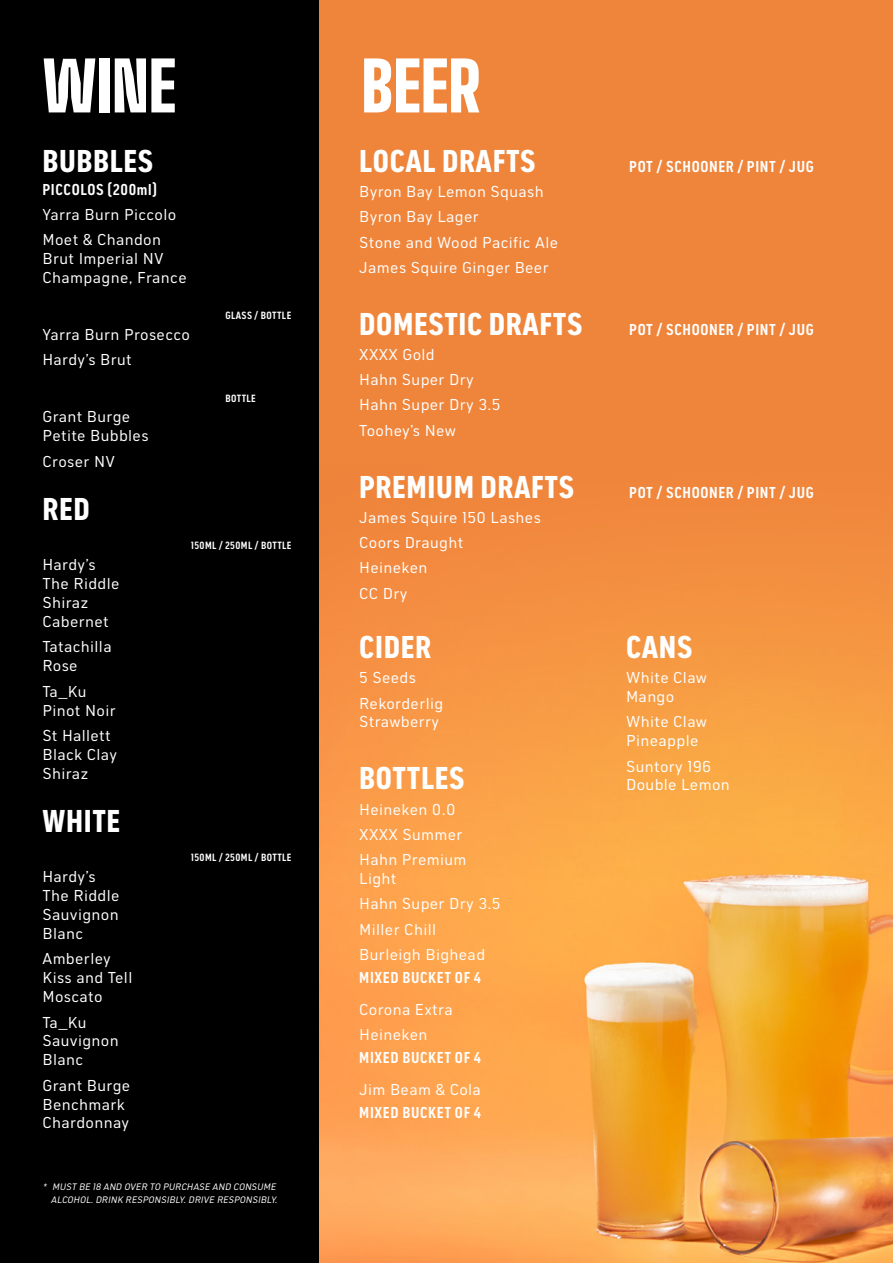
<style>
.page{position:relative;width:893px;height:1263px;background:#fff}
.page>*{position:absolute;margin:0;border:0;box-sizing:border-box;transform-origin:0 0}
.t1{font:900 67.5px "Big Shoulders Display";color:#fff}
.t2{font:700 condensed 31.5px "Shield Sans";letter-spacing:.02em;color:#fff}
.t3{font:15.75px/18.9px "Shield Sans";letter-spacing:.02em;color:#fff}
.t4{font:600 condensed 15.75px "Shield Sans";letter-spacing:.04em;color:#fff}
.t5{font:600 condensed 10.5px "Shield Sans";letter-spacing:.04em;color:#fff}
.t6{font:italic 9.3px/13.5px "Shield Sans";color:#fff;text-align:right}
</style>
<div class="page">
<div style="left:319px;top:0;width:574px;height:1263px;background:#ef853b"></div>
<img style="left:319px;top:577px;width:574px;height:686px">
<div style="left:0;top:0;width:319px;height:1263px;background:#000"></div>
<h1 class="t1" style="left:43px;top:41px;width:135px">WINE</h1>
<h1 class="t1" style="left:361px;top:41px;width:121px">BEER</h1>
<h2 class="t2" style="left:43px;top:141px;width:112px">BUBBLES</h2>
<p class="t4" style="left:43px;top:180px;width:116px">PICCOLOS (200ml)</p>
<p class="t3" style="left:43px;top:202px;width:135px;line-height:25.3px">Yarra Burn Piccolo<br>Moet &amp; Chandon</p>
<p class="t3" style="left:43px;top:249px;width:146px">Brut Imperial NV<br>Champagne, France</p>
<h2 class="t2" style="left:359px;top:141px;width:178px">LOCAL DRAFTS</h2>
<p class="t4" style="left:629px;top:157px;width:186px">POT / SCHOONER / PINT / JUG</p>
<p class="t3" style="left:359px;top:179px;width:200px;line-height:25.3px">Byron Bay Lemon Squash<br>Byron Bay Lager<br>Stone and Wood Pacific Ale<br>James Squire Ginger Beer</p>
<h2 class="t2" style="left:359px;top:304px;width:225px">DOMESTIC DRAFTS</h2>
<p class="t4" style="left:629px;top:320px;width:186px">POT / SCHOONER / PINT / JUG</p>
<p class="t3" style="left:359px;top:341px;width:143px;line-height:25.3px">XXXX Gold<br>Hahn Super Dry<br>Hahn Super Dry 3.5<br>Toohey’s New</p>
<h2 class="t2" style="left:359px;top:467px;width:216px">PREMIUM DRAFTS</h2>
<p class="t4" style="left:629px;top:482px;width:186px">POT / SCHOONER / PINT / JUG</p>
<p class="t3" style="left:359px;top:504px;width:183px;line-height:25.3px">James Squire 150 Lashes<br>Coors Draught<br>Heineken<br>CC Dry</p>
<h2 class="t2" style="left:359px;top:627px;width:73px">CIDER</h2>
<p class="t3" style="left:359px;top:665px;width:86px;line-height:25.3px">5 Seeds<br>Rekorderlig</p>
<p class="t3" style="left:359px;top:712px;width:82px">Strawberry</p>
<h2 class="t2" style="left:359px;top:759px;width:107px">BOTTLES</h2>
<p class="t3" style="left:359px;top:796px;width:109px;line-height:25.3px">Heineken 0.0<br>XXXX Summer<br>Hahn Premium</p>
<p class="t3" style="left:359px;top:865px;width:143px;line-height:25.3px">Light<br>Hahn Super Dry 3.5<br>Miller Chill<br>Burleigh Bighead</p>
<p class="t4" style="left:359px;top:968px;width:123px">MIXED BUCKET OF 4</p>
<p class="t3" style="left:359px;top:996px;width:95px;line-height:25.3px">Corona Extra<br>Heineken</p>
<p class="t4" style="left:359px;top:1048px;width:123px">MIXED BUCKET OF 4</p>
<p class="t3" style="left:359px;top:1079px;width:123px">Jim Beam &amp; Cola</p>
<p class="t4" style="left:359px;top:1103px;width:123px">MIXED BUCKET OF 4</p>
<p class="t5" style="left:225px;top:309px;width:67px">GLASS / BOTTLE</p>
<p class="t3" style="left:43px;top:322px;width:149px;line-height:25.3px">Yarra Burn Prosecco<br>Hardy’s Brut</p>
<p class="t5" style="left:225px;top:392px;width:32px">BOTTLE</p>
<p class="t3" style="left:43px;top:407px;width:108px">Grant Burge<br>Petite Bubbles</p>
<p class="t3" style="left:43px;top:451px;width:74px">Croser NV</p>
<h2 class="t2" style="left:43px;top:489px;width:49px">RED</h2>
<p class="t3" style="left:43px;top:555px;width:79px">Hardy’s<br>The Riddle<br>Shiraz<br>Cabernet</p>
<p class="t3" style="left:43px;top:637px;width:71px">Tatachilla<br>Rose</p>
<p class="t3" style="left:43px;top:681px;width:75px">Ta_Ku<br>Pinot Noir</p>
<p class="t3" style="left:43px;top:726px;width:76px">St Hallett<br>Black Clay<br>Shiraz</p>
<h2 class="t2" style="left:43px;top:801px;width:79px">WHITE</h2>
<p class="t3" style="left:43px;top:867px;width:79px">Hardy’s<br>The Riddle<br>Sauvignon<br>Blanc</p>
<p class="t3" style="left:43px;top:949px;width:91px">Amberley<br>Kiss and Tell<br>Moscato</p>
<p class="t3" style="left:43px;top:1012px;width:78px">Ta_Ku<br>Sauvignon<br>Blanc</p>
<p class="t3" style="left:43px;top:1075px;width:89px">Grant Burge<br>Benchmark<br>Chardonnay</p>
<p class="t5" style="left:191px;top:539px;width:102px">150ML / 250ML / BOTTLE</p>
<h2 class="t2" style="left:626px;top:627px;width:68px">CANS</h2>
<p class="t3" style="left:626px;top:668px;width:82px">White Claw<br>Mango</p>
<p class="t3" style="left:626px;top:712px;width:82px">White Claw<br>Pineapple</p>
<p class="t3" style="left:626px;top:756px;width:105px">Suntory 196<br>Double Lemon</p>
<p class="t5" style="left:191px;top:851px;width:102px">150ML / 250ML / BOTTLE</p>
<p class="t6" style="left:43px;top:1180px;width:238px">* MUST BE 18 AND OVER TO PURCHASE AND CONSUME<br>ALCOHOL.DRINK RESPONSIBLY.DRIVE RESPONSIBLY.</p>
</div>
